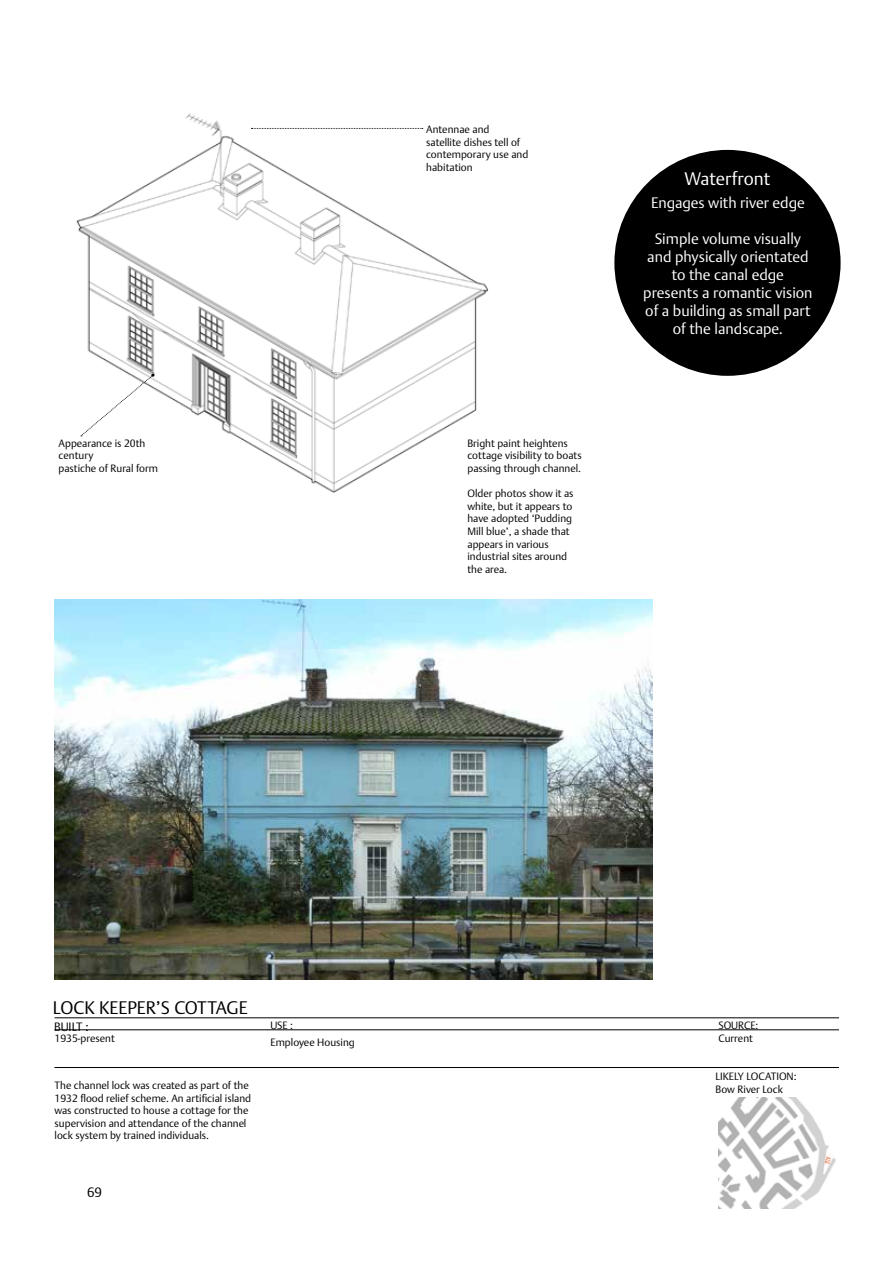
<style>
.page{position:relative;width:893px;height:1263px;background:#fff}
.page>*{position:absolute;margin:0;border:0;box-sizing:border-box;transform-origin:0 0}
.t1{font:300 18px "DTL Argo TOT";color:#000}
.t2{font:300 18px "DTL Argo TOT";color:#fff}
.t3{font:300 15px/18px "DTL Argo TOT";color:#fff;text-align:center}
.t4{font:300 13.5px "DTL Argo TOT";color:#000}
.t5{font:300 12px "DTL Argo TOT";color:#000}
.t6{font:300 10.5px/12.6px "DTL Argo TOT";color:#000}
</style>
<div class="page">
<img style="left:718px;top:1097px;width:118px;height:112px">
<hr style="left:54px;top:1029px;width:785px;height:1px;background:#000">
<hr style="left:55px;top:1017px;width:784px;height:1px;background:#000">
<hr style="left:54px;top:1067px;width:785px;height:1px;background:#000">
<img style="left:54px;top:599px;width:598px;height:381px">
<img style="left:76px;top:113px;width:412px;height:380px">
<svg style="left:81px;top:373px;width:74px;height:63px"></svg>
<svg style="left:251px;top:128px;width:172px;height:1px"></svg>
<div style="left:614px;top:150px;width:227px;height:226px;background:#000;border-radius:50%"></div>
<p class="t6" style="left:59px;top:437px;width:101px">Appearance is 20th century<br>pastiche of Rural form</p>
<p class="t6" style="left:426px;top:123px;width:104px">Antennae and<br>satellite dishes tell of contemporary use and habitation</p>
<p class="t6" style="left:467px;top:437px;width:116px">Bright paint heightens cottage visibility to boats passing through channel.</p>
<p class="t6" style="left:467px;top:487px;width:108px">Older photos show it as white, but it appears to have adopted ‘Pudding<br>Mill blue’, a shade that appears in various industrial sites around the area.</p>
<h1 class="t2" style="left:684px;top:168px;width:87px">Waterfront</h1>
<h2 class="t3" style="left:651px;top:194px;width:155px">Engages with river edge</h2>
<h2 class="t3" style="left:643px;top:230px;width:171px">Simple volume visually and physically orientated to the canal edge presents a romantic vision of a building as small part of the landscape.</h2>
<h1 class="t1" style="left:53px;top:996px;width:196px">LOCK KEEPER’S COTTAGE</h1>
<p class="t5" style="left:54px;top:1019px;width:36px">BUILT :</p>
<p class="t6" style="left:270px;top:1019px;width:24px">USE :</p>
<p class="t6" style="left:718px;top:1019px;width:42px">SOURCE:</p>
<p class="t6" style="left:55px;top:1032px;width:62px">1935-present</p>
<p class="t6" style="left:718px;top:1032px;width:36px">Current</p>
<p class="t6" style="left:270px;top:1036px;width:86px">Employee Housing</p>
<p class="t6" style="left:55px;top:1079px;width:198px">The channel lock was created as part of the 1932 flood relief scheme. An artificial island was constructed to house a cottage for the supervision and attendance of the channel lock system by trained individuals.</p>
<p class="t4" style="left:87px;top:1184px;width:17px">69</p>
<p class="t6" style="left:716px;top:1070px;width:83px">LIKELY LOCATION:</p>
<p class="t6" style="left:716px;top:1083px;width:69px">Bow River Lock</p>
</div>
